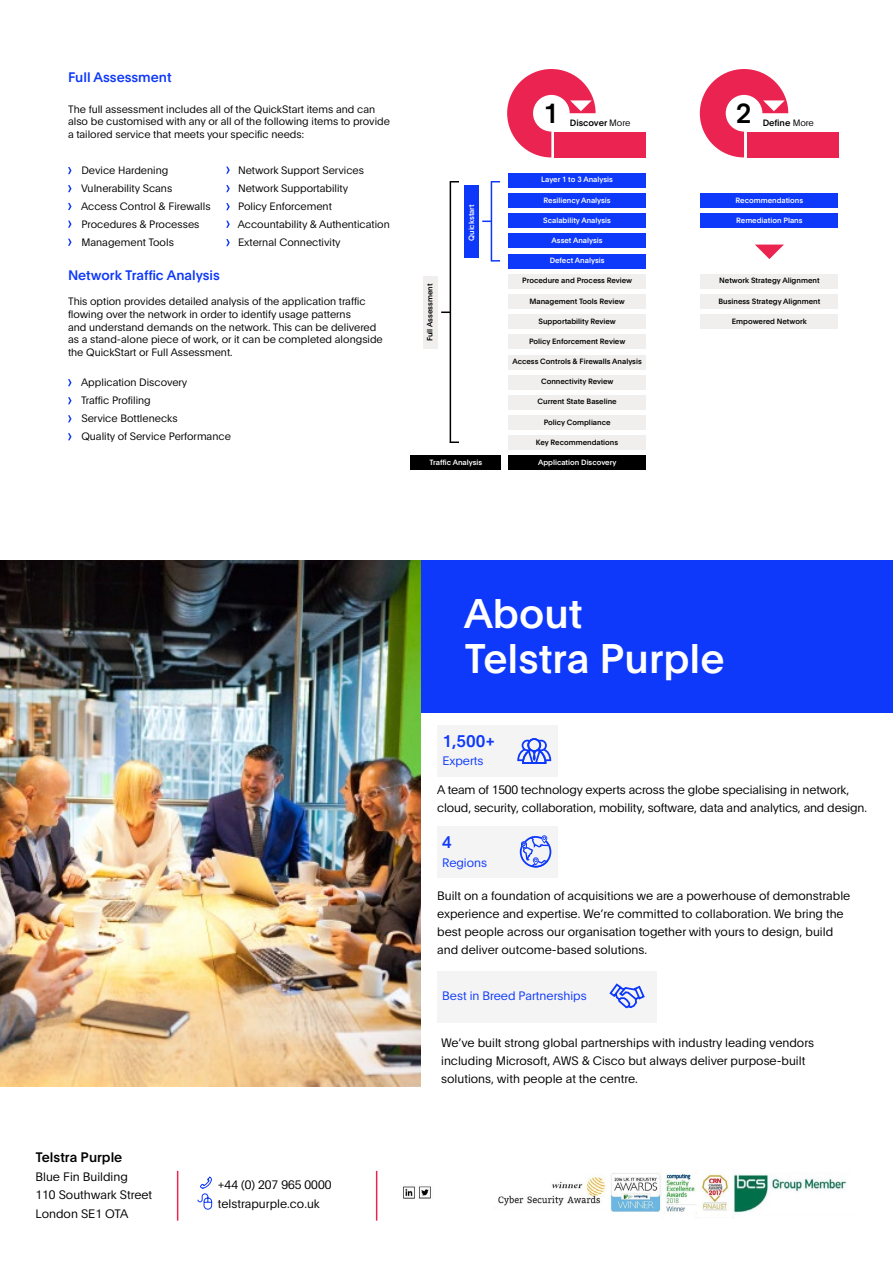
<style>
.page{position:relative;width:893px;height:1263px;background:#fff}
.page>*{position:absolute;margin:0;border:0;box-sizing:border-box;transform-origin:0 0}
.t1{font:500 40.5px/44.5px "Plain";color:#fff}
.t2{font:500 27px "Plain";color:#000}
.t3{font:500 16.5px "Plain";color:#0e39fb}
.t4{font:500 13.5px "Plain";color:#0d38fa}
.t5{font:500 13.5px "Plain";color:#000}
.t6{font:300 12px/18px "Plain";color:#000}
.t7{font:300 12px "Plain";color:#0e39fb}
.t8{font:300 10.5px/12.6px "Plain";color:#000}
.t9{font:500 9px "Plain";color:#000}
.t10{font:500 7.5px "Plain";color:#000}
.t11{font:500 7.5px "Plain";color:#fff}
.s1{font-weight:300}
</style>
<div class="page">
<svg style="left:68px;top:167px;width:4px;height:7px"></svg>
<svg style="left:226px;top:167px;width:4px;height:7px"></svg>
<svg style="left:68px;top:185px;width:4px;height:7px"></svg>
<svg style="left:226px;top:185px;width:4px;height:7px"></svg>
<svg style="left:68px;top:379px;width:4px;height:7px"></svg>
<svg style="left:68px;top:203px;width:4px;height:7px"></svg>
<svg style="left:226px;top:203px;width:4px;height:7px"></svg>
<svg style="left:68px;top:397px;width:4px;height:7px"></svg>
<svg style="left:68px;top:221px;width:4px;height:7px"></svg>
<svg style="left:226px;top:221px;width:4px;height:7px"></svg>
<svg style="left:68px;top:415px;width:4px;height:7px"></svg>
<svg style="left:68px;top:239px;width:4px;height:7px"></svg>
<svg style="left:226px;top:239px;width:4px;height:7px"></svg>
<svg style="left:68px;top:433px;width:4px;height:7px"></svg>
<div style="left:555px;top:132px;width:91px;height:25px;background:#eb2350"></div>
<div style="left:747px;top:132px;width:92px;height:25px;background:#eb2350"></div>
<div style="left:508px;top:173px;width:138px;height:14px;background:#0e39fb"></div>
<div style="left:508px;top:193px;width:138px;height:15px;background:#0e39fb"></div>
<div style="left:701px;top:193px;width:137px;height:15px;background:#0e39fb"></div>
<div style="left:508px;top:214px;width:138px;height:14px;background:#0e39fb"></div>
<div style="left:701px;top:214px;width:137px;height:14px;background:#0e39fb"></div>
<div style="left:508px;top:234px;width:138px;height:14px;background:#0e39fb"></div>
<div style="left:508px;top:254px;width:138px;height:14px;background:#0e39fb"></div>
<div style="left:508px;top:274px;width:138px;height:14px;background:#f0efee"></div>
<div style="left:701px;top:274px;width:137px;height:14px;background:#f0efee"></div>
<div style="left:508px;top:294px;width:138px;height:15px;background:#f0efee"></div>
<div style="left:701px;top:294px;width:137px;height:15px;background:#f0efee"></div>
<div style="left:508px;top:315px;width:138px;height:14px;background:#f0efee"></div>
<div style="left:701px;top:315px;width:137px;height:14px;background:#f0efee"></div>
<div style="left:508px;top:335px;width:138px;height:14px;background:#f0efee"></div>
<div style="left:508px;top:355px;width:138px;height:14px;background:#f0efee"></div>
<div style="left:508px;top:375px;width:138px;height:14px;background:#f0efee"></div>
<div style="left:508px;top:395px;width:138px;height:14px;background:#f0efee"></div>
<div style="left:508px;top:415px;width:138px;height:15px;background:#f0efee"></div>
<div style="left:508px;top:436px;width:138px;height:14px;background:#f0efee"></div>
<div style="left:508px;top:456px;width:138px;height:14px;background:#000"></div>
<div style="left:411px;top:456px;width:90px;height:14px;background:#000"></div>
<div style="left:465px;top:185px;width:14px;height:72px;background:#0d38fa"></div>
<div style="left:423px;top:276px;width:14px;height:73px;background:#f0efee"></div>
<svg style="left:507px;top:69px;width:89px;height:88px"></svg>
<svg style="left:700px;top:69px;width:88px;height:88px"></svg>
<svg style="left:755px;top:245px;width:29px;height:14px"></svg>
<svg style="left:451px;top:441px;width:8px;height:2px"></svg>
<svg style="left:441px;top:311px;width:9px;height:2px"></svg>
<hr style="left:450px;top:182px;width:1px;height:261px;background:#000">
<svg style="left:491px;top:260px;width:9px;height:2px"></svg>
<hr style="left:491px;top:182px;width:1px;height:79px;background:#0d38fa">
<img style="left:403px;top:1173px;width:444px;height:40px">
<hr style="left:177px;top:1171px;width:1px;height:49px;background:#eb2350">
<hr style="left:376px;top:1171px;width:1px;height:49px;background:#eb2350">
<svg style="left:197px;top:1176px;width:15px;height:34px"></svg>
<div style="left:434px;top:1181px;width:32px;height:20px;background:#fff"></div>
<div style="left:420px;top:560px;width:473px;height:153px;background:#0e39fb"></div>
<img style="left:0;top:560px;width:420px;height:527px">
<div style="left:437px;top:725px;width:121px;height:52px;background:#f4f4f4"></div>
<svg style="left:517px;top:738px;width:34px;height:26px"></svg>
<div style="left:437px;top:827px;width:121px;height:51px;background:#f4f4f4"></div>
<svg style="left:520px;top:835px;width:31px;height:32px"></svg>
<div style="left:437px;top:971px;width:220px;height:51px;background:#f4f4f4"></div>
<svg style="left:609px;top:983px;width:36px;height:26px"></svg>
<p class="t4" style="left:68px;top:68px;width:105px">Full Assessment</p>
<p class="t8" style="left:68px;top:102px;width:323px">The full assessment includes all of the QuickStart items and can also be customised with any or all of the following items to provide a tailored service that meets your specific needs:</p>
<p class="t8" style="left:81px;top:164px;width:88px">Device Hardening</p>
<p class="t8" style="left:238px;top:164px;width:127px">Network Support Services</p>
<p class="t8" style="left:81px;top:182px;width:93px">Vulnerability Scans</p>
<p class="t8" style="left:238px;top:182px;width:112px">Network Supportability</p>
<p class="t8" style="left:81px;top:200px;width:131px">Access Control &amp; Firewalls</p>
<p class="t8" style="left:238px;top:200px;width:95px">Policy Enforcement</p>
<p class="t8" style="left:81px;top:218px;width:120px">Procedures &amp; Processes</p>
<p class="t8" style="left:238px;top:218px;width:154px">Accountability &amp; Authentication</p>
<p class="t8" style="left:81px;top:236px;width:94px">Management Tools</p>
<p class="t8" style="left:238px;top:236px;width:104px">External Connectivity</p>
<p class="t4" style="left:68px;top:266px;width:153px">Network Traffic Analysis</p>
<p class="t8" style="left:68px;top:295px;width:316px">This option provides detailed analysis of the application traffic flowing over the network in order to identify usage patterns<br>and understand demands on the network. This can be delivered as a stand-alone piece of work, or it can be completed alongside the QuickStart or Full Assessment.</p>
<p class="t8" style="left:81px;top:373px;width:151px;line-height:18px">Application Discovery<br>Traffic Profiling<br>Service Bottlenecks<br>Quality of Service Performance</p>
<p class="t10" style="left:424px;top:341px;width:59px;rotate:-90deg">Full Assessment</p>
<p class="t11" style="left:466px;top:241px;width:38px;rotate:-90deg">Quickstart</p>
<h2 class="t2" style="left:543px;top:94px;width:17px">1</h2>
<p class="t9" style="left:570px;top:116px;width:62px">Discover <span class="s1">More</span></p>
<h2 class="t2" style="left:736px;top:94px;width:17px">2</h2>
<p class="t9" style="left:763px;top:116px;width:53px">Define <span class="s1">More</span></p>
<p class="t11" style="left:541px;top:174px;width:73px">Layer 1 to 3 Analysis</p>
<p class="t11" style="left:544px;top:195px;width:69px">Resiliency Analysis</p>
<p class="t11" style="left:735px;top:195px;width:69px">Recommendations</p>
<p class="t11" style="left:543px;top:215px;width:69px">Scalability Analysis</p>
<p class="t11" style="left:736px;top:215px;width:68px">Remediation Plans</p>
<p class="t11" style="left:552px;top:235px;width:53px">Asset Analysis</p>
<p class="t11" style="left:550px;top:255px;width:56px">Defect Analysis</p>
<p class="t10" style="left:522px;top:275px;width:112px">Procedure and Process Review</p>
<p class="t10" style="left:719px;top:275px;width:102px">Network Strategy Alignment</p>
<p class="t10" style="left:529px;top:295px;width:97px">Management Tools Review</p>
<p class="t10" style="left:718px;top:295px;width:103px">Business Strategy Alignment</p>
<p class="t10" style="left:538px;top:316px;width:79px">Supportability Review</p>
<p class="t10" style="left:732px;top:316px;width:76px">Empowered Network</p>
<p class="t10" style="left:529px;top:336px;width:98px">Policy Enforcement Review</p>
<p class="t10" style="left:512px;top:356px;width:131px">Access Controls &amp; Firewalls Analysis</p>
<p class="t10" style="left:541px;top:376px;width:74px">Connectivity Review</p>
<p class="t10" style="left:537px;top:396px;width:81px">Current State Baseline</p>
<p class="t10" style="left:544px;top:416px;width:68px">Policy Compliance</p>
<p class="t10" style="left:536px;top:437px;width:84px">Key Recommendations</p>
<p class="t11" style="left:429px;top:457px;width:54px">Traffic Analysis</p>
<p class="t11" style="left:538px;top:457px;width:80px">Application Discovery</p>
<p class="t5" style="left:36px;top:1147px;width:88px">Telstra Purple</p>
<p class="t6" style="left:36px;top:1167px;width:118px;line-height:18.5px">Blue Fin Building<br>110 Southwark Street<br>London SE1 OTA</p>
<p class="t6" style="left:218px;top:1174px;width:115px;line-height:19.2px">+44 (0) 207 965 0000 telstrapurple.co.uk</p>
<h1 class="t1" style="left:464px;top:590px;width:262px">About<br>Telstra Purple</h1>
<h3 class="t3" style="left:442px;top:729px;width:54px">1,500+</h3>
<p class="t7" style="left:442px;top:752px;width:43px">Experts</p>
<p class="t6" style="left:437px;top:780px;width:431px">A team of 1500 technology experts across the globe specialising in network, cloud, security, collaboration, mobility, software, data and analytics, and design.</p>
<h3 class="t3" style="left:442px;top:830px;width:11px">4</h3>
<p class="t7" style="left:442px;top:853px;width:46px">Regions</p>
<p class="t6" style="left:437px;top:886px;width:415px">Built on a foundation of acquisitions we are a powerhouse of demonstrable experience and expertise. We’re committed to collaboration. We bring the best people across our organisation together with yours to design, build and deliver outcome-based solutions.</p>
<p class="t7" style="left:442px;top:987px;width:146px">Best in Breed Partnerships</p>
<p class="t6" style="left:441px;top:1033px;width:374px">We’ve built strong global partnerships with industry leading vendors including Microsoft, AWS &amp; Cisco but always deliver purpose-built solutions, with people at the centre.</p>
</div>
